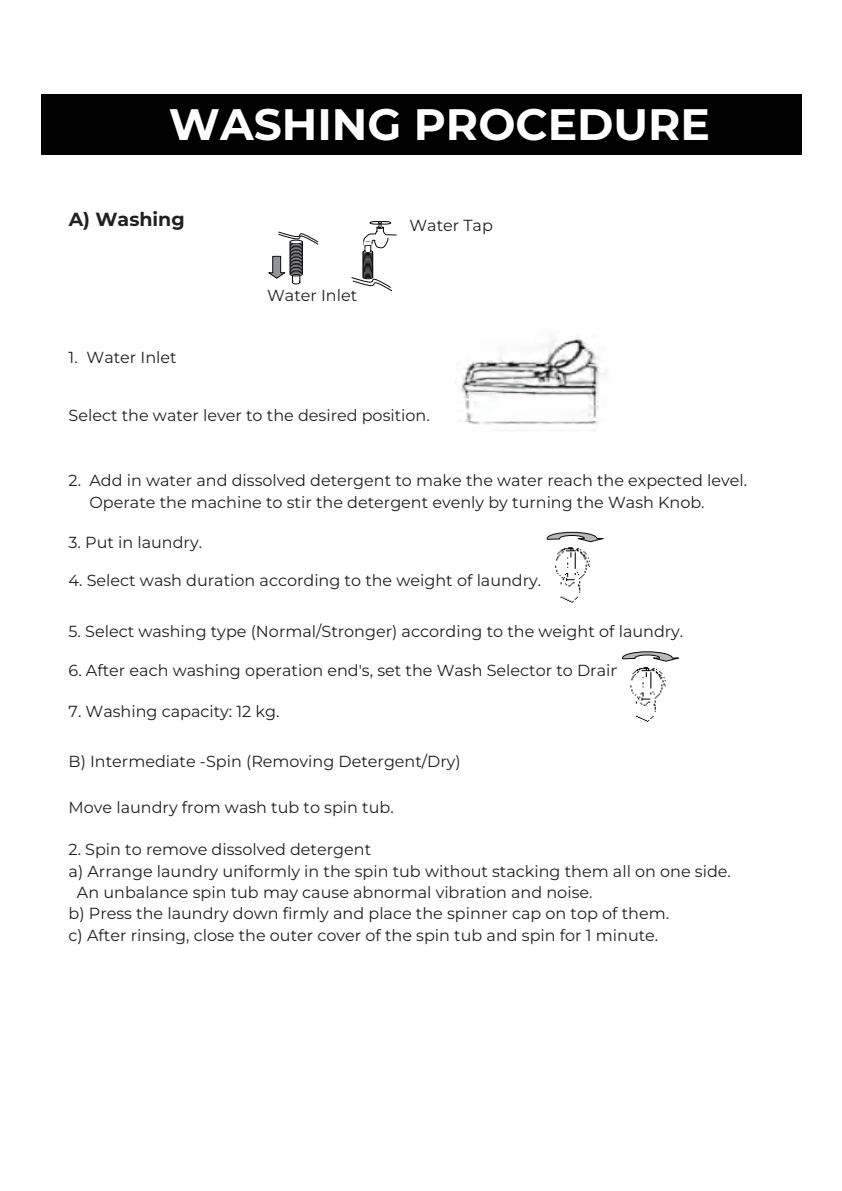
<style>
.page{position:relative;width:842px;height:1191px;background:#fff}
.page>*{position:absolute;margin:0;border:0;box-sizing:border-box;transform-origin:0 0}
.t1{font:700 44px "Montserrat";color:#fff}
.t2{font:700 19px "Montserrat";color:#231f20}
.t3{font:16px/22px "Montserrat";color:#231f20}
</style>
<div class="page">
<div style="left:41px;top:94px;width:760px;height:60px;background:#000001"></div>
<svg style="left:268px;top:231px;width:51px;height:54px"></svg>
<svg style="left:351px;top:221px;width:46px;height:71px"></svg>
<img style="left:459px;top:336px;width:146px;height:89px">
<img style="left:555px;top:542px;width:36px;height:61px">
<svg style="left:546px;top:531px;width:58px;height:11px"></svg>
<img style="left:630px;top:667px;width:36px;height:55px">
<svg style="left:622px;top:651px;width:57px;height:11px"></svg>
<h1 class="t1" style="left:169px;top:95px;width:543px">WASHING PROCEDURE</h1>
<p class="t2" style="left:69px;top:206px;width:117px">A) Washing</p>
<p class="t3" style="left:409px;top:214px;width:85px">Water Tap</p>
<p class="t3" style="left:69px;top:345px;width:110px">1. Water Inlet</p>
<p class="t3" style="left:267px;top:284px;width:92px">Water Inlet</p>
<p class="t3" style="left:69px;top:404px;width:363px">Select the water lever to the desired position.</p>
<p class="t3" style="left:90px;top:469px;width:659px;text-indent:-21px">2. Add in water and dissolved detergent to make the water reach the expected level.<br>Operate the machine to stir the detergent evenly by turning the Wash Knob.</p>
<p class="t3" style="left:69px;top:531px;width:135px">3. Put in laundry.</p>
<p class="t3" style="left:69px;top:569px;width:474px">4. Select wash duration according to the weight of laundry.</p>
<p class="t3" style="left:69px;top:620px;width:616px">5. Select washing type (Normal/Stronger) according to the weight of laundry.</p>
<p class="t3" style="left:69px;top:659px;width:557px">6. After each washing operation end's, set the Wash Selector to Drain.</p>
<p class="t3" style="left:69px;top:700px;width:212px">7. Washing capacity: 12 kg.</p>
<p class="t3" style="left:69px;top:750px;width:394px">B) Intermediate -Spin (Removing Detergent/Dry)</p>
<p class="t3" style="left:69px;top:795px;width:327px">Move laundry from wash tub to spin tub.</p>
<p class="t3" style="left:69px;top:838px;width:304px">2. Spin to remove dissolved detergent</p>
<p class="t3" style="left:69px;top:859px;width:664px">a) Arrange laundry uniformly in the spin tub without stacking them all on one side.</p>
<p class="t3" style="left:77px;top:881px;width:517px">An unbalance spin tub may cause abnormal vibration and noise.</p>
<p class="t3" style="left:69px;top:902px;width:602px">b) Press the laundry down firmly and place the spinner cap on top of them.</p>
<p class="t3" style="left:69px;top:923px;width:591px">c) After rinsing, close the outer cover of the spin tub and spin for 1 minute.</p>
</div>
